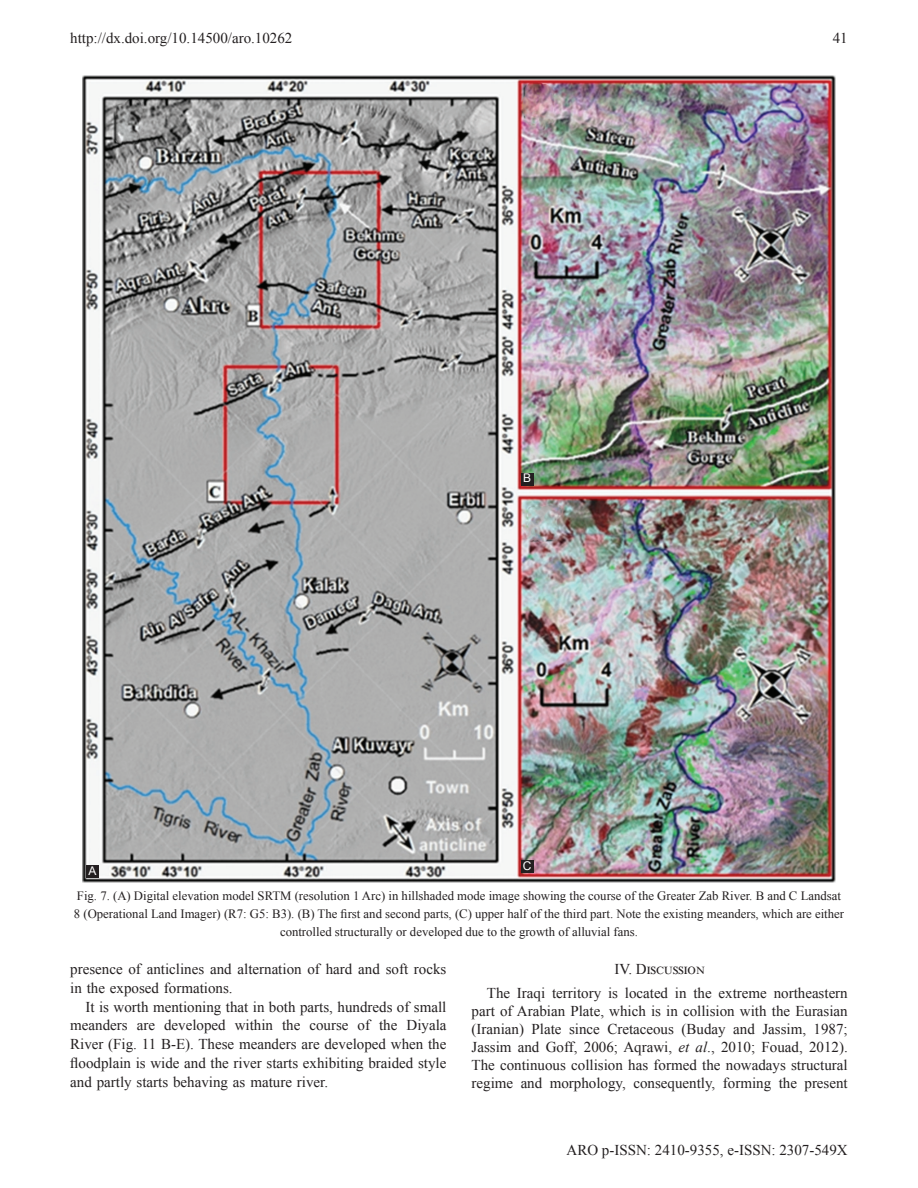
<style>
.page{position:relative;width:918px;height:1188px;background:#fff}
.page>*{position:absolute;margin:0;border:0;box-sizing:border-box;transform-origin:0 0}
.TX{font:15px/18.9px "Times New Roman";color:#231f20;text-align:justify}
.FGC{font:12.75px/18px "Times New Roman";color:#231f20;text-align:center}
.LABEL{font:12px "Arial";color:#fff}
.s1{font-style:italic}
</style>
<div class="page">
<img style="left:83px;top:76px;width:752px;height:806px">
<div style="left:86px;top:865px;width:13px;height:13px;background:#231f20"></div>
<div style="left:521px;top:473px;width:13px;height:13px;background:#231f20"></div>
<div style="left:521px;top:860px;width:13px;height:13px;background:#231f20"></div>
<p class="TX" style="left:70px;top:28px;width:224px">http://dx.doi.org/10.14500/aro.10262</p>
<p class="TX" style="left:833px;top:28px;width:16px">41</p>
<p class="LABEL" style="left:89px;top:862px;width:10px">A</p>
<p class="LABEL" style="left:523px;top:470px;width:10px">B</p>
<p class="LABEL" style="left:523px;top:857px;width:10px">C</p>
<p class="FGC" style="left:74px;top:887px;width:772px">Fig. 7. (A) Digital elevation model SRTM (resolution 1 Arc) in hillshaded mode image showing the course of the Greater Zab River. B and C Landsat<br>8 (Operational Land Imager) (R7: G5: B3). (B) The first and second parts, (C) upper half of the third part. Note the existing meanders, which are either controlled structurally or developed due to the growth of alluvial fans.</p>
<p class="TX" style="left:70px;top:959px;width:378px">presence of anticlines and alternation of hard and soft rocks in the exposed formations.</p>
<p class="TX" style="left:70px;top:997px;width:378px;text-indent:15px">It is worth mentioning that in both parts, hundreds of small meanders are developed within the course of the Diyala River (Fig. 11 B-E). These meanders are developed when the floodplain is wide and the river starts exhibiting braided style and partly starts behaving as mature river.</p>
<h1 class="TX" style="left:615px;top:959px;width:91px">IV. Discussion</h1>
<p class="TX" style="left:472px;top:983px;width:378px;line-height:18px;text-indent:15px">The Iraqi territory is located in the extreme northeastern part of Arabian Plate, which is in collision with the Eurasian (Iranian) Plate since Cretaceous (Buday and Jassim, 1987; Jassim and Goff, 2006; Aqrawi, <span class="s1">et al</span>., 2010; Fouad, 2012).<br>The continuous collision has formed the nowadays structural regime and morphology, consequently, forming the present</p>
<p class="TX" style="left:567px;top:1140px;width:283px">ARO p-ISSN: 2410-9355, e-ISSN: 2307-549X</p>
</div>
